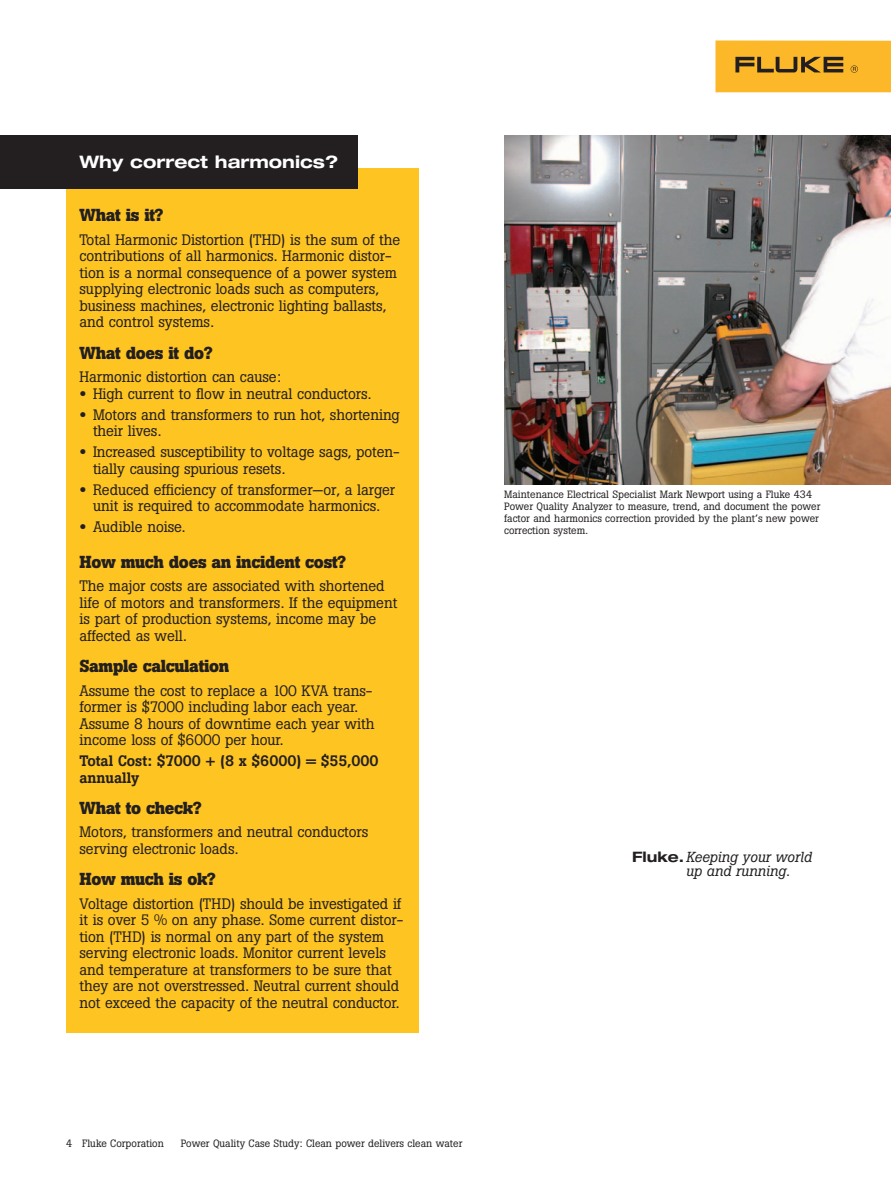
<style>
.page{position:relative;width:891px;height:1188px;background:#fff}
.page>*{position:absolute;margin:0;border:0;box-sizing:border-box;transform-origin:0 0}
.t1{font:700 17.25px "Boton";letter-spacing:-.02em;color:#231f20}
.t2{font:700 expanded 17.25px "Helvetica Neue";color:#fff}
.t3{font:15px/16.5px "Boton";letter-spacing:-.005em;color:#231f20}
.t4{font:500 15px/16.5px "Boton";letter-spacing:-.005em;color:#231f20}
.t5{font:italic 14.4px/14.4px "Boton";color:#231f20}
.t6{font:10.5px/12px "Boton";color:#231f20}
.s1{font-size:21px}
.s2{font-family:"Helvetica Neue";font-weight:700;font-style:normal;font-stretch:expanded}
</style>
<div class="page">
<div style="left:716px;top:40px;width:175px;height:52px;background:#fcb828"></div>
<svg style="left:735px;top:57px;width:108px;height:15px"></svg>
<svg style="left:851px;top:65px;width:7px;height:8px"></svg>
<div style="left:66px;top:169px;width:353px;height:864px;background:#fec422"></div>
<div style="left:0;top:135px;width:358px;height:54px;background:#231f20"></div>
<img style="left:504px;top:135px;width:387px;height:349px">
<p class="t2" style="left:80px;top:155px;width:260px">Why correct harmonics?</p>
<p class="t1" style="left:80px;top:209px;width:85px">What is it?</p>
<p class="t3" style="left:80px;top:233px;width:322px">Total Harmonic Distortion (THD) is the sum of the contributions of all harmonics. Harmonic distor&shy;tion is a normal consequence of a power system supplying electronic loads such as computers, business machines, electronic lighting ballasts, and control systems.</p>
<p class="t1" style="left:80px;top:346px;width:135px">What does it do?</p>
<p class="t3" style="left:80px;top:370px;width:203px">Harmonic distortion can cause:</p>
<p class="t3" style="left:80px;top:387px;width:294px"><span class="s1">•</span> High current to flow in neutral conductors.</p>
<p class="t3" style="left:93px;top:408px;width:308px;text-indent:-14px"><span class="s1">•</span> Motors and transformers to run hot, shortening their lives.</p>
<p class="t3" style="left:93px;top:445px;width:308px;text-indent:-14px"><span class="s1">•</span> Increased susceptibility to voltage sags, poten&shy;tially causing spurious resets.</p>
<p class="t3" style="left:80px;top:483px;width:317px;text-align:center"><span class="s1">•</span> Reduced efficiency of transformer—or, a larger unit is required to accommodate harmonics.</p>
<p class="t3" style="left:80px;top:520px;width:108px"><span class="s1">•</span> Audible noise.</p>
<p class="t1" style="left:80px;top:556px;width:268px">How much does an incident cost?</p>
<p class="t3" style="left:80px;top:579px;width:319px">The major costs are associated with shortened life of motors and transformers. If the equipment is part of production systems, income may be affected as well.</p>
<p class="t1" style="left:80px;top:660px;width:151px">Sample calculation</p>
<p class="t3" style="left:80px;top:684px;width:297px">Assume the cost to replace a 100 KVA trans&shy;former is $7000 including labor each year.<br>Assume 8 hours of downtime each year with income loss of $6000 per hour.</p>
<p class="t4" style="left:80px;top:754px;width:301px">Total Cost: $7000 + (8 x $6000) = $55,000 annually</p>
<p class="t1" style="left:80px;top:802px;width:124px">What to check?</p>
<p class="t3" style="left:80px;top:825px;width:290px">Motors, transformers and neutral conductors serving electronic loads.</p>
<p class="t1" style="left:80px;top:873px;width:138px">How much is ok?</p>
<p class="t3" style="left:80px;top:897px;width:325px">Voltage distortion (THD) should be investigated if it is over 5 % on any phase. Some current distor&shy;tion (THD) is normal on any part of the system serving electronic loads. Monitor current levels and temperature at transformers to be sure that they are not overstressed. Neutral current should not exceed the capacity of the neutral conductor.</p>
<p class="t6" style="left:504px;top:489px;width:318px">Maintenance Electrical Specialist Mark Newport using a Fluke 434<br>Power Quality Analyzer to measure, trend, and document the power factor and harmonics correction provided by the plant’s new power correction system.</p>
<p class="t5" style="left:686px;top:851px;width:127px;text-indent:-54px"><span class="s2">Fluke.</span>Keeping your world up and running.</p>
<p class="t6" style="left:66px;top:1139px;width:99px">4 Fluke Corporation</p>
<p class="t6" style="left:181px;top:1139px;width:283px">Power Quality Case Study: Clean power delivers clean water</p>
</div>
